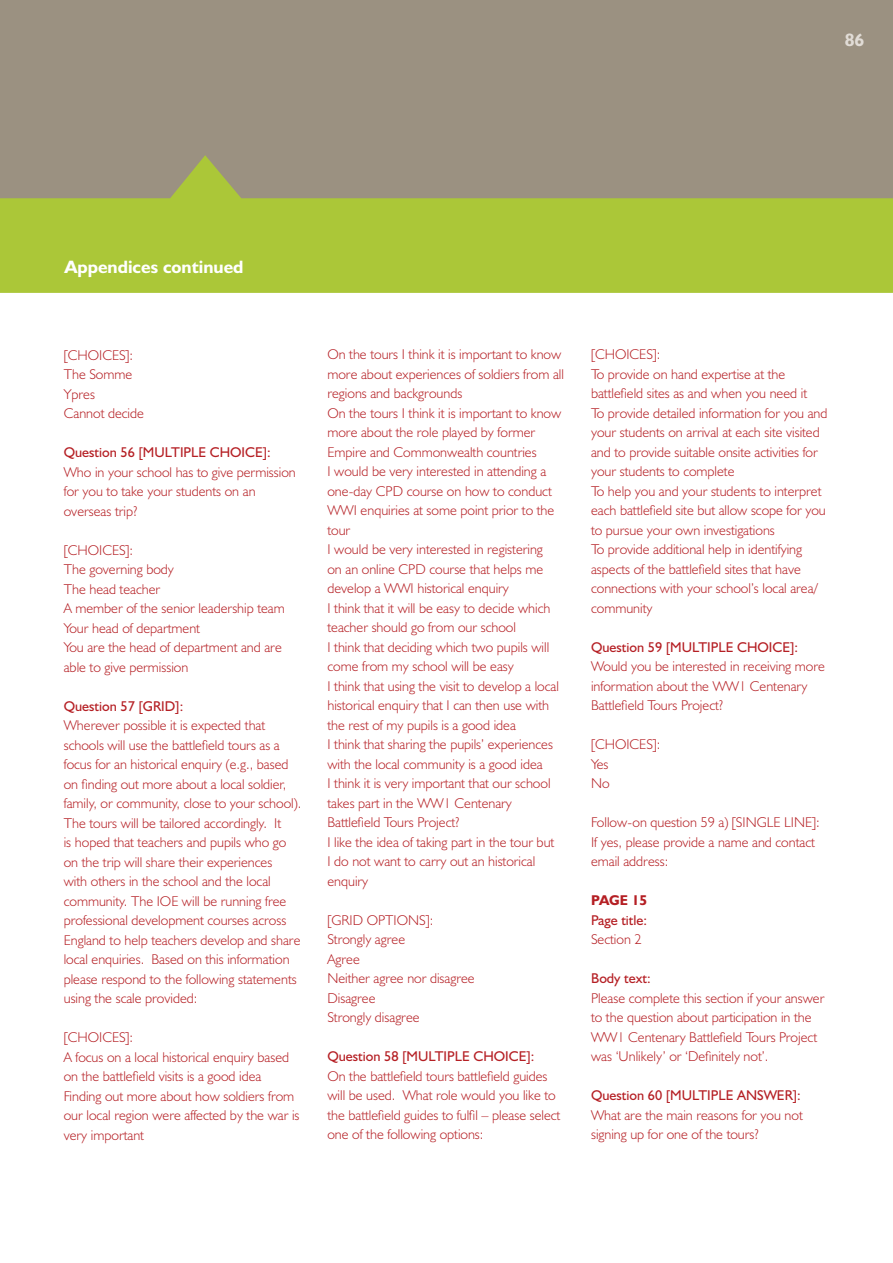
<style>
.page{position:relative;width:893px;height:1263px;background:#fff}
.page>*{position:absolute;margin:0;border:0;box-sizing:border-box;transform-origin:0 0}
.t1{font:700 18px "Humanist 521 BT";color:#fff}
.t2{font:700 18px "Humanist 521 BT";color:#e1dcd6}
.t3{font:300 14.25px/19.5px "Humanist 521 BT";color:#b51f24}
.t4{font:14.25px "Humanist 521 BT";color:#b51f24}
.t5{font:700 14.25px "Humanist 521 BT";letter-spacing:-.01em;color:#b51f24}
</style>
<div class="page">
<div style="left:0;top:0;width:893px;height:211px;background:#9b9181"></div>
<svg style="left:0;top:155px;width:893px;height:138px;fill:#abc738"></svg>
<p class="t2" style="left:845px;top:29px;width:21px">86</p>
<p class="t1" style="left:64px;top:255px;width:181px">Appendices continued</p>
<p class="t3" style="left:64px;top:345px;width:82px">[CHOICES]:<br>The Somme<br>Ypres<br>Cannot decide</p>
<p class="t4" style="left:64px;top:443px;width:209px">Question 56 [MULTIPLE CHOICE]:</p>
<p class="t3" style="left:64px;top:462px;width:233px">Who in your school has to give permission for you to take your students on an overseas trip?</p>
<p class="t3" style="left:64px;top:540px;width:223px">[CHOICES]:<br>The governing body<br>The head teacher<br>A member of the senior leadership team<br>Your head of department<br>You are the head of department and are able to give permission</p>
<p class="t4" style="left:64px;top:697px;width:121px">Question 57 [GRID]:</p>
<p class="t3" style="left:64px;top:715px;width:239px">Wherever possible it is expected that schools will use the battlefield tours as a focus for an historical enquiry (e.g., based on finding out more about a local soldier, family, or community, close to your school).<br>The tours will be tailored accordingly. It<br>is hoped that teachers and pupils who go on the trip will share their experiences<br>with others in the school and the local community. The IOE will be running free professional development courses across England to help teachers develop and share local enquiries. Based on this information please respond to the following statements using the scale provided:</p>
<p class="t3" style="left:64px;top:1027px;width:237px">[CHOICES]:<br>A focus on a local historical enquiry based on the battlefield visits is a good idea<br>Finding out more about how soldiers from our local region were affected by the war is very important</p>
<p class="t3" style="left:327px;top:344px;width:238px">On the tours I think it is important to know more about experiences of soldiers from all regions and backgrounds<br>On the tours I think it is important to know more about the role played by former Empire and Commonwealth countries<br>I would be very interested in attending a one-day CPD course on how to conduct WWI enquiries at some point prior to the tour<br>I would be very interested in registering<br>on an online CPD course that helps me develop a WWI historical enquiry<br>I think that it will be easy to decide which teacher should go from our school<br>I think that deciding which two pupils will come from my school will be easy<br>I think that using the visit to develop a local historical enquiry that I can then use with the rest of my pupils is a good idea<br>I think that sharing the pupils’ experiences with the local community is a good idea<br>I think it is very important that our school takes part in the WW1 Centenary Battlefield Tours Project?<br>I like the idea of taking part in the tour but<br>I do not want to carry out an historical enquiry</p>
<p class="t3" style="left:327px;top:910px;width:149px">[GRID OPTIONS]:<br>Strongly agree<br>Agree<br>Neither agree nor disagree<br>Disagree<br>Strongly disagree</p>
<p class="t4" style="left:327px;top:1048px;width:209px">Question 58 [MULTIPLE CHOICE]:</p>
<p class="t3" style="left:327px;top:1066px;width:234px">On the battlefield tours battlefield guides will be used. What role would you like to the battlefield guides to fulfil – please select one of the following options:</p>
<p class="t3" style="left:591px;top:344px;width:238px">[CHOICES]:<br>To provide on hand expertise at the battlefield sites as and when you need it<br>To provide detailed information for you and your students on arrival at each site visited and to provide suitable onsite activities for your students to complete<br>To help you and your students to interpret each battlefield site but allow scope for you to pursue your own investigations<br>To provide additional help in identifying aspects of the battlefield sites that have connections with your school’s local area/ community</p>
<p class="t4" style="left:591px;top:638px;width:209px">Question 59 [MULTIPLE CHOICE]:</p>
<p class="t3" style="left:591px;top:656px;width:235px">Would you be interested in receiving more information about the WW1 Centenary<br>Battlefield Tours Project?</p>
<p class="t3" style="left:591px;top:734px;width:71px">[CHOICES]:<br>Yes<br>No</p>
<p class="t3" style="left:591px;top:812px;width:230px">Follow-on question 59 a) [SINGLE LINE]:<br>If yes, please provide a name and contact email address:</p>
<p class="t5" style="left:591px;top:891px;width:58px">PAGE 15</p>
<p class="t4" style="left:591px;top:911px;width:58px">Page title:</p>
<p class="t3" style="left:591px;top:929px;width:52px">Section 2</p>
<p class="t4" style="left:591px;top:969px;width:61px">Body text:</p>
<p class="t3" style="left:591px;top:988px;width:235px">Please complete this section if your answer to the question about participation in the WW1 Centenary Battlefield Tours Project was ‘Unlikely’ or ‘Definitely not’.</p>
<p class="t4" style="left:591px;top:1086px;width:211px">Question 60 [MULTIPLE ANSWER]:</p>
<p class="t3" style="left:591px;top:1105px;width:213px">What are the main reasons for you not signing up for one of the tours?</p>
</div>
